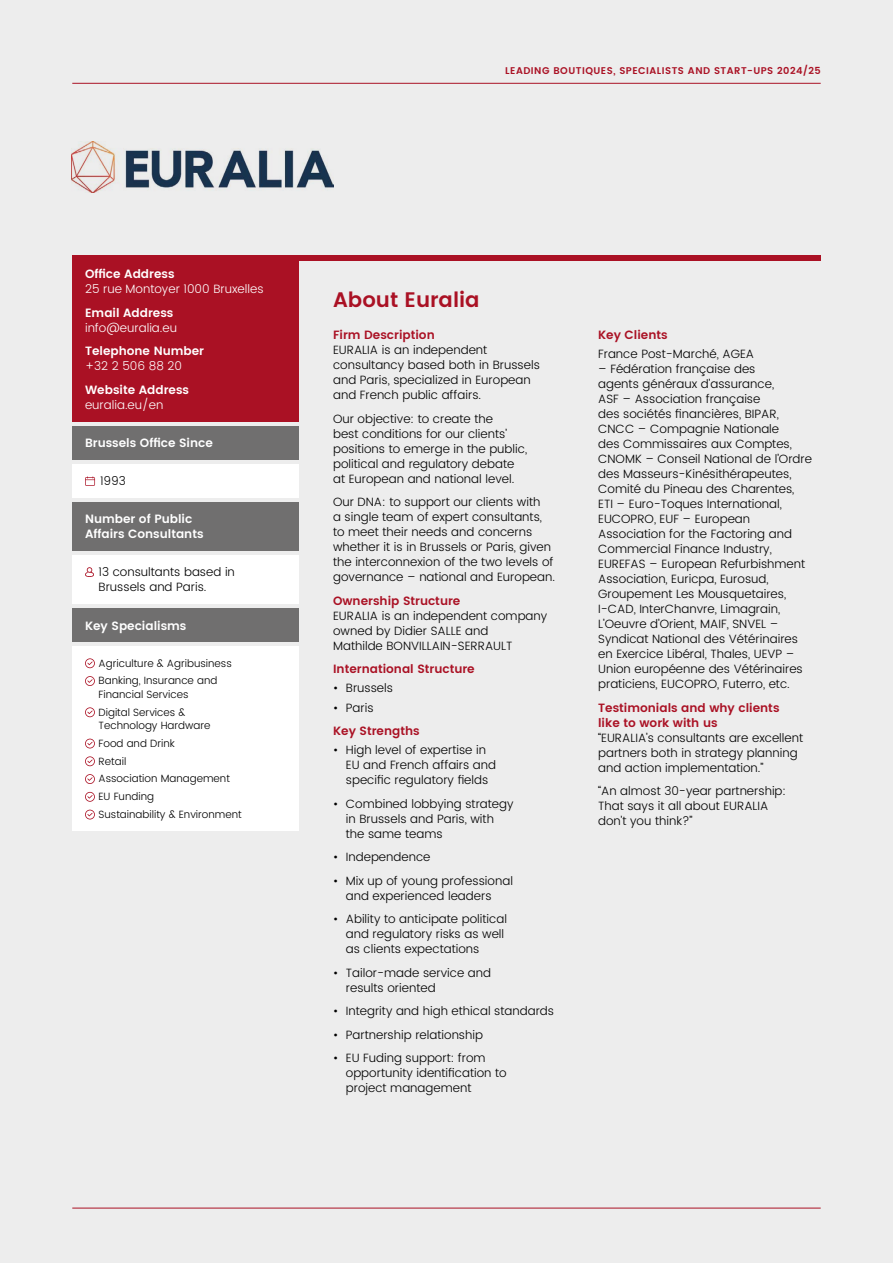
<style>
.page{position:relative;width:893px;height:1263px;background:#ededed}
.page>*{position:absolute;margin:0;border:0;box-sizing:border-box;transform-origin:0 0}
.t1{font:600 21px "Poppins";color:#aa1124}
.t2{font:300 12px/15px "Poppins";color:#000}
.t3{font:600 12px/15px "Poppins";color:#fff}
.t4{font:600 12px/15px "Poppins";color:#aa1124}
.t5{font:300 12px "Poppins";color:#fff}
.t6{font:300 10.5px/17.7px "Poppins";color:#000}
.t7{font:600 9.75px "Poppins";letter-spacing:.05em;color:#aa1124}
</style>
<div class="page">
<hr style="left:72px;top:83px;width:749px;height:1px;background:#aa1124">
<div style="left:72px;top:255px;width:749px;height:5px;background:#aa1124"></div>
<hr style="left:72px;top:1208px;width:749px;height:1px;background:#aa1124">
<img style="left:72px;top:142px;width:261px;height:50px">
<div style="left:72px;top:426px;width:227px;height:34px;background:#706f6f"></div>
<div style="left:72px;top:502px;width:227px;height:49px;background:#706f6f"></div>
<div style="left:72px;top:464px;width:227px;height:34px;background:#fff"></div>
<svg style="left:85px;top:476px;width:10px;height:10px"></svg>
<div style="left:72px;top:555px;width:227px;height:49px;background:#fff"></div>
<svg style="left:85px;top:567px;width:9px;height:10px"></svg>
<div style="left:72px;top:257px;width:227px;height:165px;background:#aa1124"></div>
<div style="left:72px;top:646px;width:227px;height:185px;background:#fff"></div>
<svg style="left:85px;top:658px;width:10px;height:10px"></svg>
<svg style="left:85px;top:676px;width:10px;height:10px"></svg>
<svg style="left:85px;top:707px;width:10px;height:10px"></svg>
<svg style="left:85px;top:739px;width:10px;height:9px"></svg>
<svg style="left:85px;top:756px;width:10px;height:10px"></svg>
<svg style="left:85px;top:774px;width:10px;height:10px"></svg>
<svg style="left:85px;top:792px;width:10px;height:10px"></svg>
<svg style="left:85px;top:810px;width:10px;height:9px"></svg>
<div style="left:72px;top:608px;width:227px;height:34px;background:#706f6f"></div>
<p class="t7" style="left:505px;top:63px;width:317px">LEADING BOUTIQUES, SPECIALISTS AND START-UPS 2024/25</p>
<p class="t3" style="left:85px;top:267px;width:91px">Office Address</p>
<p class="t5" style="left:85px;top:281px;width:180px">25 rue Montoyer 1000 Bruxelles</p>
<p class="t3" style="left:85px;top:306px;width:90px">Email Address</p>
<p class="t5" style="left:85px;top:319px;width:94px">info@euralia.eu</p>
<p class="t3" style="left:85px;top:344px;width:121px">Telephone Number</p>
<p class="t5" style="left:85px;top:358px;width:99px">+32 2 506 88 20</p>
<p class="t3" style="left:85px;top:383px;width:106px">Website Address</p>
<p class="t5" style="left:85px;top:396px;width:80px">euralia.eu/en</p>
<p class="t3" style="left:85px;top:436px;width:129px">Brussels Office Since</p>
<p class="t2" style="left:100px;top:474px;width:27px">1993</p>
<p class="t3" style="left:85px;top:512px;width:120px">Number of Public<br>Affairs Consultants</p>
<p class="t2" style="left:99px;top:565px;width:138px">13 consultants based in<br>Brussels and Paris.</p>
<p class="t3" style="left:85px;top:618px;width:103px">Key Specialisms</p>
<p class="t6" style="left:99px;top:655px;width:135px">Agriculture &amp; Agribusiness<br>Banking, Insurance and</p>
<p class="t6" style="left:99px;top:686px;width:92px">Financial Services<br>Digital Services &amp;</p>
<p class="t6" style="left:99px;top:717px;width:145px">Technology Hardware<br>Food and Drink<br>Retail<br>Association Management<br>EU Funding<br>Sustainability &amp; Environment</p>
<h1 class="t1" style="left:333px;top:284px;width:148px">About Euralia</h1>
<p class="t4" style="left:333px;top:328px;width:103px">Firm Description</p>
<p class="t2" style="left:333px;top:343px;width:208px">EURALIA is an independent consultancy based both in Brussels and Paris, specialized in European and French public affairs.</p>
<p class="t2" style="left:333px;top:411px;width:195px">Our objective: to create the<br>best conditions for our clients’ positions to emerge in the public, political and regulatory debate at European and national level.</p>
<p class="t2" style="left:333px;top:495px;width:223px">Our DNA: to support our clients with<br>a single team of expert consultants, to meet their needs and concerns whether it is in Brussels or Paris, given the interconnexion of the two levels of governance – national and European.</p>
<p class="t4" style="left:333px;top:593px;width:129px">Ownership Structure</p>
<p class="t2" style="left:333px;top:608px;width:216px">EURALIA is an independent company owned by Didier SALLE and<br>Mathilde BONVILLAIN-SERRAULT</p>
<p class="t4" style="left:333px;top:662px;width:143px">International Structure</p>
<p class="t2" style="left:333px;top:681px;width:61px">• Brussels</p>
<p class="t2" style="left:333px;top:700px;width:42px">• Paris</p>
<p class="t4" style="left:333px;top:724px;width:88px">Key Strengths</p>
<p class="t2" style="left:346px;top:743px;width:152px;text-indent:-13px">• High level of expertise in<br>EU and French affairs and specific regulatory fields</p>
<p class="t2" style="left:346px;top:796px;width:169px;text-indent:-13px">• Combined lobbying strategy in Brussels and Paris, with the same teams</p>
<p class="t2" style="left:333px;top:850px;width:99px">• Independence</p>
<p class="t2" style="left:346px;top:873px;width:169px;text-indent:-13px">• Mix up of young professional and experienced leaders</p>
<p class="t2" style="left:346px;top:912px;width:163px;text-indent:-13px">• Ability to anticipate political and regulatory risks as well as clients expectations</p>
<p class="t2" style="left:346px;top:966px;width:147px;text-indent:-13px">• Tailor-made service and results oriented</p>
<p class="t2" style="left:333px;top:1004px;width:223px">• Integrity and high ethical standards</p>
<p class="t2" style="left:333px;top:1028px;width:151px">• Partnership relationship</p>
<p class="t2" style="left:346px;top:1051px;width:162px;text-indent:-13px">• EU Fuding support: from opportunity identification to project management</p>
<p class="t4" style="left:598px;top:328px;width:71px">Key Clients</p>
<p class="t2" style="left:598px;top:347px;width:158px">France Post-Marché, AGEA</p>
<p class="t2" style="left:598px;top:362px;width:215px">– Fédération française des<br>agents généraux d’assurance,<br>ASF – Association française<br>des sociétés financières, BIPAR,<br>CNCC – Compagnie Nationale<br>des Commissaires aux Comptes,<br>CNOMK – Conseil National de l’Ordre des Masseurs-Kinésithérapeutes,<br>Comité du Pineau des Charentes,<br>ETI – Euro-Toques International,<br>EUCOPRO, EUF – European<br>Association for the Factoring and<br>Commercial Finance Industry,<br>EUREFAS – European Refurbishment<br>Association, Euricpa, Eurosud,<br>Groupement Les Mousquetaires,<br>I-CAD, InterChanvre, Limagrain,<br>L’Oeuvre d’Orient, MAIF, SNVEL –<br>Syndicat National des Vétérinaires en Exercice Libéral, Thales, UEVP –<br>Union européenne des Vétérinaires praticiens, EUCOPRO, Futerro, etc.</p>
<p class="t4" style="left:598px;top:700px;width:183px">Testimonials and why clients like to work with us</p>
<p class="t2" style="left:598px;top:730px;width:207px">“EURALIA’s consultants are excellent partners both in strategy planning and action implementation.”</p>
<p class="t2" style="left:598px;top:784px;width:189px">“An almost 30-year partnership:<br>That says it all about EURALIA don’t you think?”</p>
</div>
